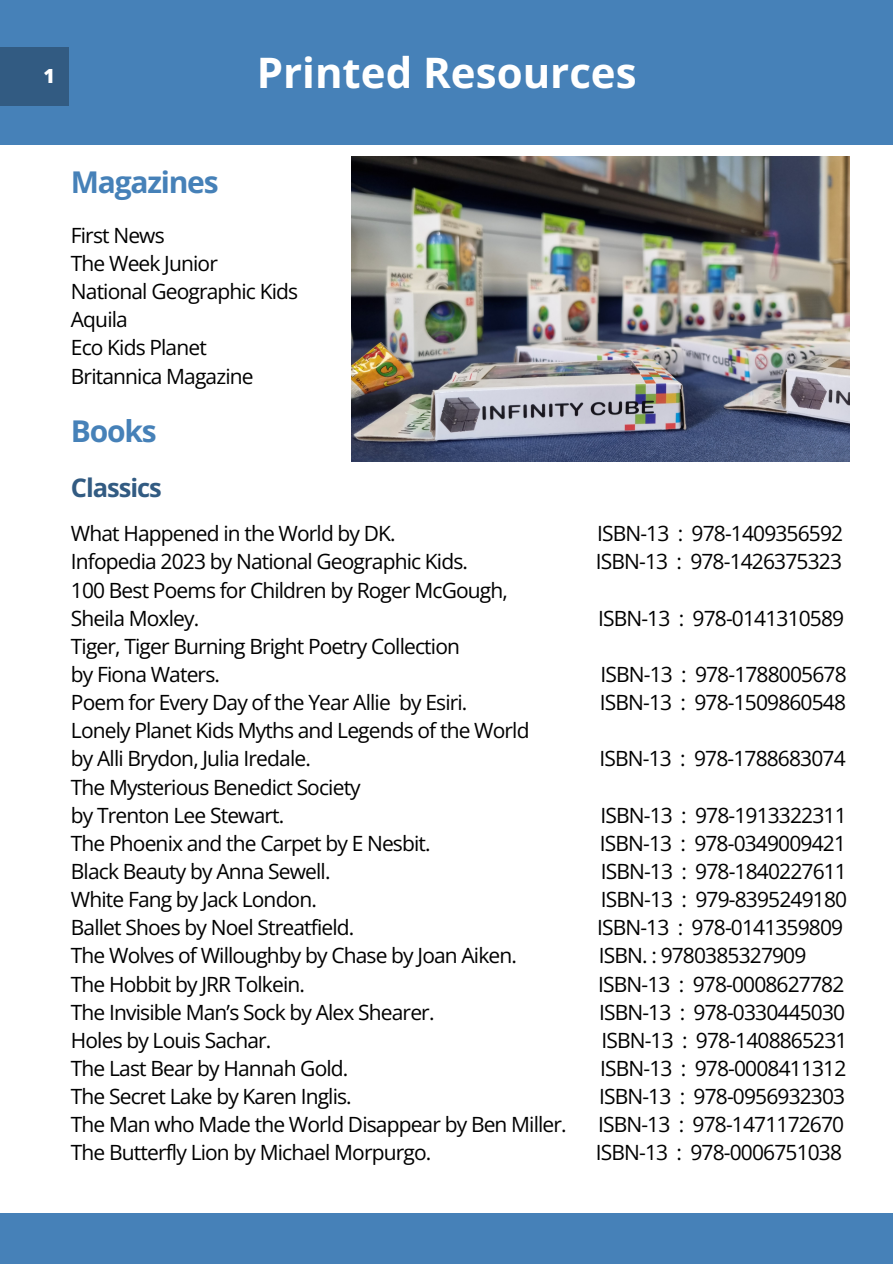
<style>
.page{position:relative;width:893px;height:1264px;background:#fff}
.page>*{position:absolute;margin:0;border:0;box-sizing:border-box;transform-origin:0 0}
.t1{font:700 42px "Open Sans";color:#fff}
.t2{font:700 30px "Open Sans";letter-spacing:-.04em;color:#4681b8}
.t3{font:700 25.5px "Open Sans";letter-spacing:-.04em;color:#325b82}
.t4{font:21px/28.2px "Open Sans";letter-spacing:-.04em;color:#000}
.t5{font:800 19.5px "Open Sans";color:#fff}
</style>
<div class="page">
<div style="left:0;top:1213px;width:892px;height:50px;background:#4681b8"></div>
<div style="left:0;top:0;width:892px;height:144px;background:#4681b8"></div>
<img style="left:352px;top:157px;width:497px;height:305px">
<div style="left:0;top:47px;width:68px;height:59px;background:#325b82"></div>
<h3 class="t5" style="left:44px;top:62px;width:13px">1</h3>
<h1 class="t1" style="left:257px;top:43px;width:381px">Printed Resources</h1>
<h2 class="t2" style="left:71px;top:161px;width:149px">Magazines</h2>
<p class="t4" style="left:71px;top:221px;width:95px">First News</p>
<p class="t4" style="left:71px;top:249px;width:148px">The Week Junior</p>
<p class="t4" style="left:71px;top:277px;width:229px">National Geographic Kids</p>
<p class="t4" style="left:71px;top:305px;width:58px">Aquila</p>
<p class="t4" style="left:71px;top:333px;width:137px">Eco Kids Planet</p>
<p class="t4" style="left:71px;top:361px;width:184px">Britannica Magazine</p>
<h2 class="t2" style="left:71px;top:409px;width:87px">Books</h2>
<p class="t3" style="left:71px;top:469px;width:92px">Classics</p>
<p class="t4" style="left:71px;top:519px;width:326px">What Happened in the World by DK.</p>
<p class="t4" style="left:597px;top:519px;width:248px">ISBN-13 : 978-1409356592</p>
<p class="t4" style="left:71px;top:547px;width:398px">Infopedia 2023 by National Geographic Kids.</p>
<p class="t4" style="left:595px;top:547px;width:248px">ISBN-13 : 978-1426375323</p>
<p class="t4" style="left:71px;top:575px;width:438px">100 Best Poems for Children by Roger McGough,<br>Sheila Moxley.</p>
<p class="t4" style="left:598px;top:603px;width:248px">ISBN-13 : 978-0141310589</p>
<p class="t4" style="left:71px;top:631px;width:390px">Tiger, Tiger Burning Bright Poetry Collection by Fiona Waters.</p>
<p class="t4" style="left:600px;top:659px;width:248px">ISBN-13 : 978-1788005678</p>
<p class="t4" style="left:71px;top:688px;width:398px">Poem for Every Day of the Year Allie by Esiri.</p>
<p class="t4" style="left:599px;top:688px;width:248px">ISBN-13 : 978-1509860548</p>
<p class="t4" style="left:71px;top:716px;width:460px">Lonely Planet Kids Myths and Legends of the World by Alli Brydon, Julia Iredale.</p>
<p class="t4" style="left:599px;top:744px;width:248px">ISBN-13 : 978-1788683074</p>
<p class="t4" style="left:71px;top:772px;width:291px">The Mysterious Benedict Society by Trenton Lee Stewart.</p>
<p class="t4" style="left:600px;top:800px;width:248px">ISBN-13 : 978-1913322311</p>
<p class="t4" style="left:71px;top:828px;width:361px">The Phoenix and the Carpet by E Nesbit.</p>
<p class="t4" style="left:599px;top:828px;width:248px">ISBN-13 : 978-0349009421</p>
<p class="t4" style="left:71px;top:856px;width:261px">Black Beauty by Anna Sewell.</p>
<p class="t4" style="left:600px;top:856px;width:248px">ISBN-13 : 978-1840227611</p>
<p class="t4" style="left:71px;top:884px;width:247px">White Fang by Jack London.</p>
<p class="t4" style="left:601px;top:884px;width:248px">ISBN-13 : 979-8395249180</p>
<p class="t4" style="left:71px;top:913px;width:285px">Ballet Shoes by Noel Streatfield.</p>
<p class="t4" style="left:597px;top:913px;width:248px">ISBN-13 : 978-0141359809</p>
<p class="t4" style="left:71px;top:941px;width:447px">The Wolves of Willoughby by Chase by Joan Aiken.</p>
<p class="t4" style="left:599px;top:941px;width:209px">ISBN. : 9780385327909</p>
<p class="t4" style="left:71px;top:969px;width:235px">The Hobbit by JRR Tolkein.</p>
<p class="t4" style="left:598px;top:969px;width:248px">ISBN-13 : 978-0008627782</p>
<p class="t4" style="left:71px;top:997px;width:365px">The Invisible Man’s Sock by Alex Shearer.</p>
<p class="t4" style="left:599px;top:997px;width:248px">ISBN-13 : 978-0330445030</p>
<p class="t4" style="left:71px;top:1025px;width:202px">Holes by Louis Sachar.</p>
<p class="t4" style="left:601px;top:1025px;width:248px">ISBN-13 : 978-1408865231</p>
<p class="t4" style="left:71px;top:1053px;width:279px">The Last Bear by Hannah Gold.</p>
<p class="t4" style="left:600px;top:1053px;width:248px">ISBN-13 : 978-0008411312</p>
<p class="t4" style="left:71px;top:1081px;width:282px">The Secret Lake by Karen Inglis.</p>
<p class="t4" style="left:599px;top:1081px;width:248px">ISBN-13 : 978-0956932303</p>
<p class="t4" style="left:71px;top:1109px;width:497px">The Man who Made the World Disappear by Ben Miller.</p>
<p class="t4" style="left:598px;top:1109px;width:248px">ISBN-13 : 978-1471172670</p>
<p class="t4" style="left:71px;top:1138px;width:362px">The Butterfly Lion by Michael Morpurgo.</p>
<p class="t4" style="left:596px;top:1138px;width:248px">ISBN-13 : 978-0006751038</p>
</div>
